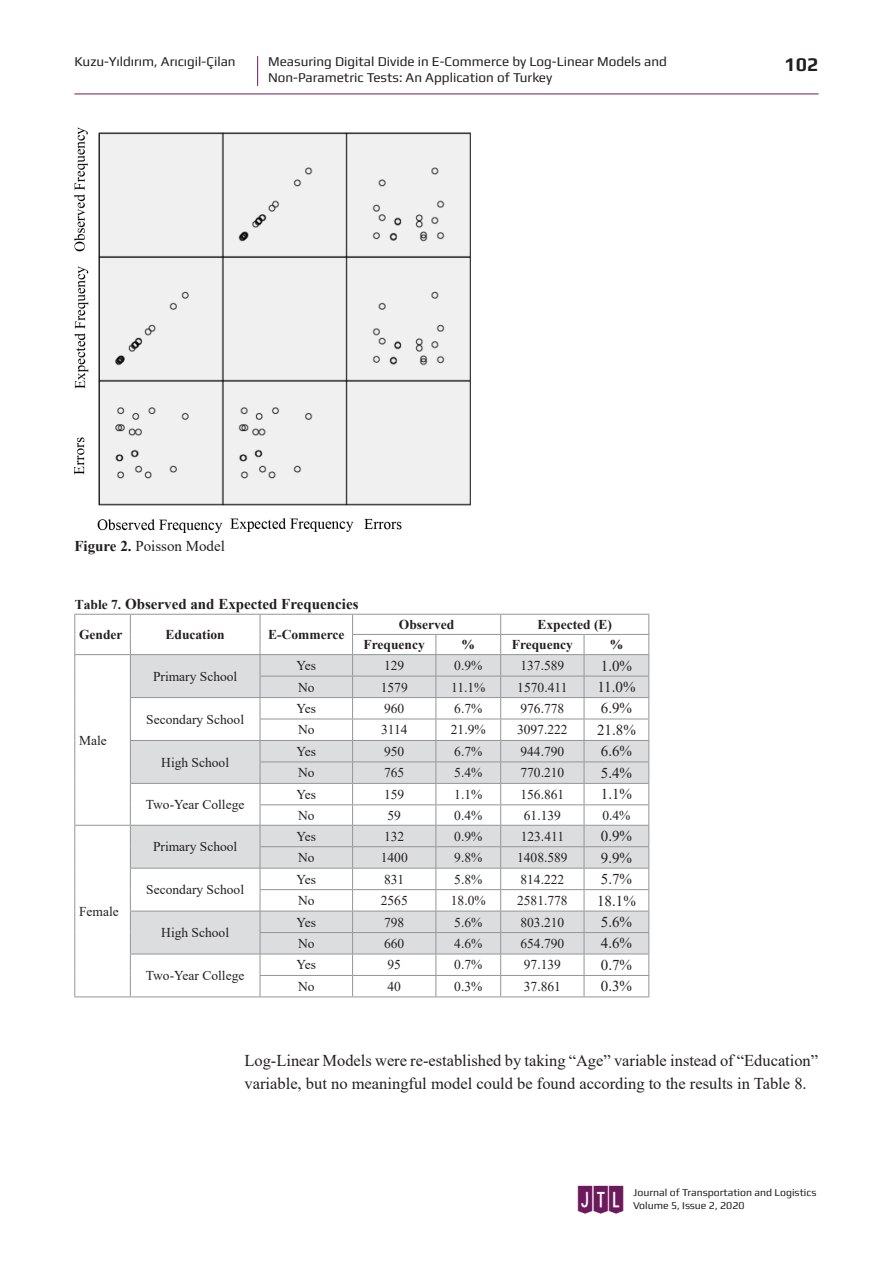
<style>
.page{position:relative;width:893px;height:1263px;background:#fff}
.page>*{position:absolute;margin:0;border:0;box-sizing:border-box;transform-origin:0 0}
.t1{font:33px "KG Chasing Cars";color:#6c1a5b}
.t2{font:700 19.5px "Play";color:#231f20}
.Ana_metin{font:16.5px/23.2px "Times New Roman";color:#231f20}
.ara_metin_T{font:15px "Times New Roman";color:#231f20}
.baslik_T{font:700 15px "Times New Roman";color:#231f20}
.ara_metin_T-2{font:13.5px "Times New Roman";color:#231f20}
.t3{font:13.5px/16.2px "Play";color:#231f20}
.ara_baslik_T{font:700 13.5px "Times New Roman";color:#231f20}
.t4{font:10.5px/12.6px "Play";color:#231f20}
.s1{font-weight:700}
.s2{font-size:13.5px}
</style>
<div class="page">
<hr style="left:74px;top:94px;width:745px;height:1px;background:#6c1a5b">
<hr style="left:257px;top:56px;width:1px;height:30px;background:#6c1a5b">
<img style="left:74px;top:128px;width:397px;height:405px">
<hr style="left:74px;top:996px;width:56px;height:1px;background:#939598">
<hr style="left:130px;top:996px;width:130px;height:1px;background:#939598">
<hr style="left:260px;top:996px;width:93px;height:1px;background:#939598">
<hr style="left:353px;top:996px;width:83px;height:1px;background:#939598">
<hr style="left:436px;top:996px;width:65px;height:1px;background:#939598">
<hr style="left:501px;top:996px;width:83px;height:1px;background:#939598">
<hr style="left:584px;top:996px;width:65px;height:1px;background:#939598">
<svg style="left:74px;top:614px;width:575px;height:382px"></svg>
<p class="t3" style="left:74px;top:53px;width:163px">Kuzu-Yıldırım, Arıcıgil-Çilan</p>
<p class="t3" style="left:268px;top:53px;width:400px">Measuring Digital Divide in E-Commerce by Log-Linear Models and<br>Non-Parametric Tests: An Application of Turkey</p>
<h2 class="t2" style="left:785px;top:53px;width:35px">102</h2>
<p class="ara_metin_T" style="left:74px;top:535px;width:152px"><span class="s1">Figure 2.</span> Poisson Model</p>
<p class="baslik_T" style="left:75px;top:593px;width:285px"><span class="s2">Table 7.</span> Observed and Expected Frequencies</p>
<p class="ara_baslik_T" style="left:79px;top:625px;width:45px">Gender</p>
<p class="ara_baslik_T" style="left:166px;top:625px;width:61px">Education</p>
<p class="ara_baslik_T" style="left:268px;top:625px;width:78px">E-Commerce</p>
<p class="ara_baslik_T" style="left:399px;top:615px;width:57px">Observed</p>
<p class="ara_baslik_T" style="left:537px;top:615px;width:76px">Expected (E)</p>
<p class="ara_baslik_T" style="left:364px;top:635px;width:63px">Frequency</p>
<p class="ara_baslik_T" style="left:462px;top:635px;width:15px">%</p>
<p class="ara_baslik_T" style="left:512px;top:635px;width:63px">Frequency</p>
<p class="ara_baslik_T" style="left:610px;top:635px;width:15px">%</p>
<p class="ara_metin_T-2" style="left:79px;top:730px;width:29px">Male</p>
<p class="ara_metin_T-2" style="left:79px;top:902px;width:41px">Female</p>
<p class="ara_metin_T-2" style="left:153px;top:667px;width:86px">Primary School</p>
<p class="ara_metin_T-2" style="left:146px;top:710px;width:99px">Secondary School</p>
<p class="ara_metin_T-2" style="left:161px;top:752px;width:69px">High School</p>
<p class="ara_metin_T-2" style="left:146px;top:795px;width:100px">Two-Year College</p>
<p class="ara_metin_T-2" style="left:153px;top:837px;width:86px">Primary School</p>
<p class="ara_metin_T-2" style="left:146px;top:880px;width:99px">Secondary School</p>
<p class="ara_metin_T-2" style="left:161px;top:923px;width:69px">High School</p>
<p class="ara_metin_T-2" style="left:146px;top:966px;width:100px">Two-Year College</p>
<p class="ara_metin_T-2" style="left:296px;top:656px;width:21px">Yes</p>
<p class="ara_metin_T-2" style="left:384px;top:656px;width:22px">129</p>
<p class="ara_metin_T-2" style="left:454px;top:656px;width:30px">0.9%</p>
<p class="ara_metin_T-2" style="left:520px;top:656px;width:45px">137.589</p>
<p class="ara_metin_T" style="left:601px;top:655px;width:33px">1.0%</p>
<p class="ara_metin_T-2" style="left:298px;top:677px;width:18px">No</p>
<p class="ara_metin_T-2" style="left:381px;top:677px;width:28px">1579</p>
<p class="ara_metin_T-2" style="left:451px;top:677px;width:36px">11.1%</p>
<p class="ara_metin_T-2" style="left:517px;top:677px;width:52px">1570.411</p>
<p class="ara_metin_T" style="left:597px;top:676px;width:40px">11.0%</p>
<p class="ara_metin_T-2" style="left:296px;top:699px;width:21px">Yes</p>
<p class="ara_metin_T-2" style="left:384px;top:699px;width:22px">960</p>
<p class="ara_metin_T-2" style="left:454px;top:699px;width:30px">6.7%</p>
<p class="ara_metin_T-2" style="left:520px;top:699px;width:45px">976.778</p>
<p class="ara_metin_T" style="left:601px;top:698px;width:33px">6.9%</p>
<p class="ara_metin_T-2" style="left:298px;top:720px;width:18px">No</p>
<p class="ara_metin_T-2" style="left:381px;top:720px;width:28px">3114</p>
<p class="ara_metin_T-2" style="left:451px;top:720px;width:36px">21.9%</p>
<p class="ara_metin_T-2" style="left:517px;top:720px;width:52px">3097.222</p>
<p class="ara_metin_T" style="left:597px;top:719px;width:40px">21.8%</p>
<p class="ara_metin_T-2" style="left:296px;top:742px;width:21px">Yes</p>
<p class="ara_metin_T-2" style="left:384px;top:742px;width:22px">950</p>
<p class="ara_metin_T-2" style="left:454px;top:742px;width:30px">6.7%</p>
<p class="ara_metin_T-2" style="left:520px;top:742px;width:45px">944.790</p>
<p class="ara_metin_T" style="left:601px;top:741px;width:33px">6.6%</p>
<p class="ara_metin_T-2" style="left:298px;top:763px;width:18px">No</p>
<p class="ara_metin_T-2" style="left:384px;top:763px;width:22px">765</p>
<p class="ara_metin_T-2" style="left:454px;top:763px;width:30px">5.4%</p>
<p class="ara_metin_T-2" style="left:520px;top:763px;width:45px">770.210</p>
<p class="ara_metin_T" style="left:601px;top:762px;width:33px">5.4%</p>
<p class="ara_metin_T-2" style="left:296px;top:785px;width:21px">Yes</p>
<p class="ara_metin_T-2" style="left:384px;top:785px;width:22px">159</p>
<p class="ara_metin_T-2" style="left:454px;top:785px;width:30px">1.1%</p>
<p class="ara_metin_T-2" style="left:520px;top:785px;width:45px">156.861</p>
<p class="ara_metin_T" style="left:601px;top:784px;width:33px">1.1%</p>
<p class="ara_metin_T-2" style="left:298px;top:806px;width:18px">No</p>
<p class="ara_metin_T-2" style="left:387px;top:806px;width:15px">59</p>
<p class="ara_metin_T-2" style="left:454px;top:806px;width:30px">0.4%</p>
<p class="ara_metin_T-2" style="left:524px;top:806px;width:39px">61.139</p>
<p class="ara_metin_T-2" style="left:602px;top:806px;width:30px">0.4%</p>
<p class="ara_metin_T-2" style="left:296px;top:827px;width:21px">Yes</p>
<p class="ara_metin_T-2" style="left:384px;top:827px;width:22px">132</p>
<p class="ara_metin_T-2" style="left:454px;top:827px;width:30px">0.9%</p>
<p class="ara_metin_T-2" style="left:521px;top:827px;width:45px">123.411</p>
<p class="ara_metin_T" style="left:601px;top:825px;width:33px">0.9%</p>
<p class="ara_metin_T-2" style="left:298px;top:848px;width:18px">No</p>
<p class="ara_metin_T-2" style="left:381px;top:848px;width:28px">1400</p>
<p class="ara_metin_T-2" style="left:454px;top:848px;width:30px">9.8%</p>
<p class="ara_metin_T-2" style="left:517px;top:848px;width:52px">1408.589</p>
<p class="ara_metin_T" style="left:601px;top:847px;width:33px">9.9%</p>
<p class="ara_metin_T-2" style="left:296px;top:869px;width:21px">Yes</p>
<p class="ara_metin_T-2" style="left:384px;top:869px;width:22px">831</p>
<p class="ara_metin_T-2" style="left:454px;top:869px;width:30px">5.8%</p>
<p class="ara_metin_T-2" style="left:520px;top:869px;width:45px">814.222</p>
<p class="ara_metin_T" style="left:601px;top:868px;width:33px">5.7%</p>
<p class="ara_metin_T-2" style="left:298px;top:891px;width:18px">No</p>
<p class="ara_metin_T-2" style="left:381px;top:891px;width:28px">2565</p>
<p class="ara_metin_T-2" style="left:451px;top:891px;width:36px">18.0%</p>
<p class="ara_metin_T-2" style="left:517px;top:891px;width:52px">2581.778</p>
<p class="ara_metin_T" style="left:597px;top:890px;width:40px">18.1%</p>
<p class="ara_metin_T-2" style="left:296px;top:912px;width:21px">Yes</p>
<p class="ara_metin_T-2" style="left:384px;top:912px;width:22px">798</p>
<p class="ara_metin_T-2" style="left:454px;top:912px;width:30px">5.6%</p>
<p class="ara_metin_T-2" style="left:520px;top:912px;width:45px">803.210</p>
<p class="ara_metin_T" style="left:601px;top:911px;width:33px">5.6%</p>
<p class="ara_metin_T-2" style="left:298px;top:934px;width:18px">No</p>
<p class="ara_metin_T-2" style="left:384px;top:934px;width:22px">660</p>
<p class="ara_metin_T-2" style="left:454px;top:934px;width:30px">4.6%</p>
<p class="ara_metin_T-2" style="left:520px;top:934px;width:45px">654.790</p>
<p class="ara_metin_T" style="left:601px;top:933px;width:33px">4.6%</p>
<p class="ara_metin_T-2" style="left:296px;top:955px;width:21px">Yes</p>
<p class="ara_metin_T-2" style="left:387px;top:955px;width:15px">95</p>
<p class="ara_metin_T-2" style="left:454px;top:955px;width:30px">0.7%</p>
<p class="ara_metin_T-2" style="left:524px;top:955px;width:39px">97.139</p>
<p class="ara_metin_T" style="left:601px;top:954px;width:33px">0.7%</p>
<p class="ara_metin_T-2" style="left:298px;top:977px;width:18px">No</p>
<p class="ara_metin_T-2" style="left:387px;top:977px;width:15px">40</p>
<p class="ara_metin_T-2" style="left:454px;top:977px;width:30px">0.3%</p>
<p class="ara_metin_T-2" style="left:524px;top:977px;width:39px">37.861</p>
<p class="ara_metin_T" style="left:601px;top:976px;width:33px">0.3%</p>
<p class="Ana_metin" style="left:244px;top:1048px;width:575px">Log-Linear Models were re-established by taking “Age” variable instead of “Education” variable, but no meaningful model could be found according to the results in Table 8.</p>
<h1 class="t1" style="left:577px;top:1182px;width:48px">JTL</h1>
<p class="t4" style="left:633px;top:1186px;width:185px">Journal of Transportation and Logistics<br>Volume 5, Issue 2, 2020</p>
</div>
